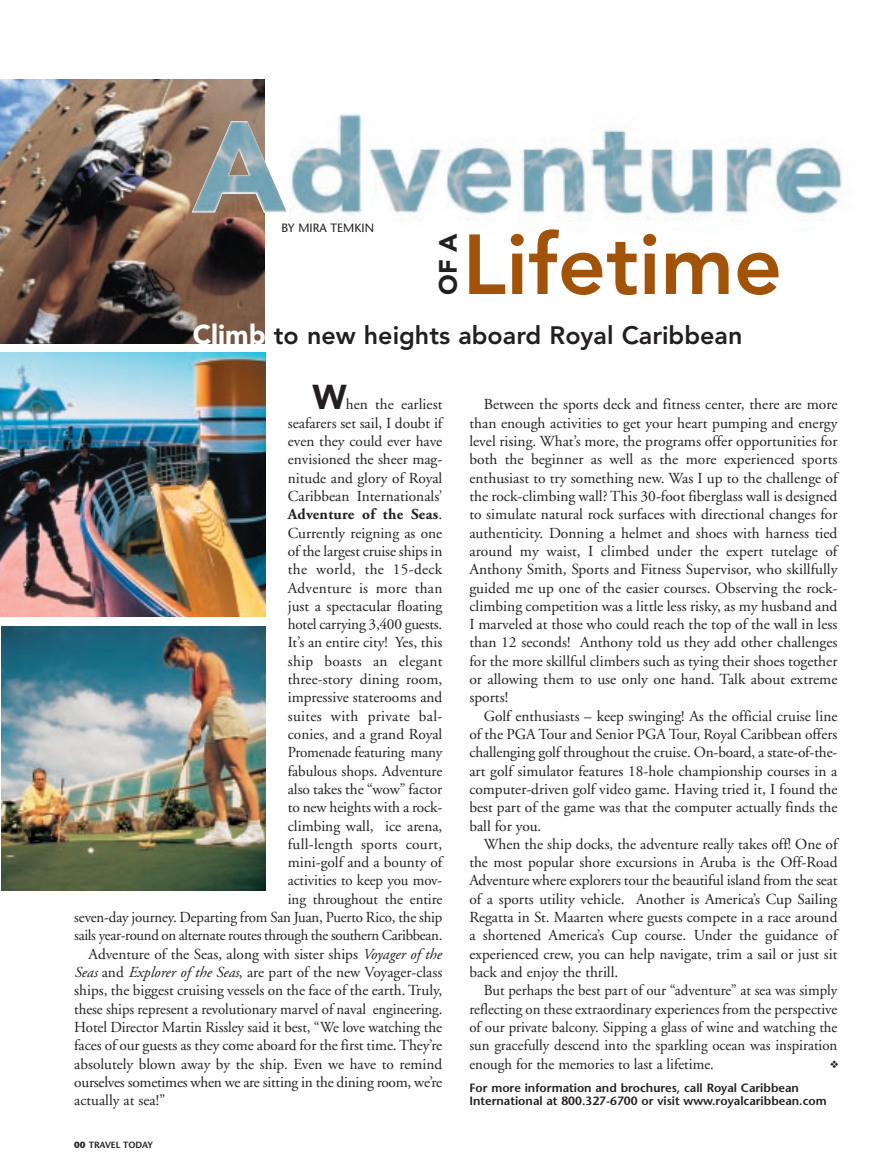
<style>
.page{position:relative;width:878px;height:1175px;background:#fff}
.page>*{position:absolute;margin:0;border:0;box-sizing:border-box;transform-origin:0 0}
.t1{font:800 84.15px "Avenir";color:#a15409}
.t2{font:900 34.2px "Avenir";color:#231f20}
.t3{font:800 25.05px "Avenir";color:#231f20}
.t4{font:900 24.9px "Avenir";color:#231f20}
.t5{font:15.3px/18.3px "Adobe Garamond";color:#231f20;text-align:justify}
.t6{font:15.3px "Adobe Garamond";letter-spacing:.02em;color:#231f20}
.t7{font:15.3px "Adobe Garamond";letter-spacing:-.02em;color:#231f20}
.t8{font:700 15.3px "Adobe Garamond";letter-spacing:.02em;color:#231f20}
.t9{font:600 12px/13.5px "Stone Sans";color:#231f20}
.t10{font:12px "Stone Sans";color:#231f20}
.t11{font:600 9px "Stone Sans";letter-spacing:-.005em;color:#231f20}
.s1{font-weight:900;font-size:27px;color:#fff}
.s2{font-weight:400}
.s3{font-style:italic}
.s4{font-weight:700}
</style>
<div class="page">
<img style="left:1px;top:80px;width:264px;height:264px">
<img style="left:1px;top:352px;width:264px;height:265px">
<img style="left:1px;top:626px;width:264px;height:264px">
<img style="left:290px;top:113px;width:552px;height:108px">
<svg style="left:192px;top:121px;width:95px;height:92px"></svg>
<img style="left:229px;top:150px;width:20px;height:25px">
<p class="t10" style="left:281px;top:223px;width:94px">BY MIRA TEMKIN</p>
<h3 class="t4" style="left:438px;top:295px;width:63px;rotate:-90deg">OF A</h3>
<h1 class="t1" style="left:462px;top:230px;width:321px">Lifetime</h1>
<h3 class="t3" style="left:193px;top:325px;width:551px"><span class="s1">Climb</span> to new heights aboard Royal Caribbean</h3>
<h2 class="t2" style="left:312px;top:383px;width:36px">W</h2>
<p class="t5" style="left:346px;top:397px;width:98px">hen the earliest</p>
<p class="t5" style="left:288px;top:415px;width:156px">seafarers set sail, I doubt if</p>
<p class="t5" style="left:288px;top:433px;width:156px">even they could ever have</p>
<p class="t5" style="left:288px;top:452px;width:156px">envisioned the sheer mag-</p>
<p class="t5" style="left:288px;top:470px;width:156px">nitude and glory of Royal</p>
<p class="t5" style="left:288px;top:488px;width:156px">Caribbean Internationals’</p>
<p class="t8" style="left:288px;top:508px;width:156px">Adventure of the Seas<span class="s2">.</span></p>
<p class="t5" style="left:288px;top:525px;width:156px">Currently reigning as one</p>
<p class="t5" style="left:288px;top:543px;width:156px">of the largest cruise ships in</p>
<p class="t6" style="left:288px;top:563px;width:156px">the world, the 15-deck</p>
<p class="t6" style="left:288px;top:581px;width:156px">Adventure is more than</p>
<p class="t5" style="left:288px;top:598px;width:156px">just a spectacular floating</p>
<p class="t5" style="left:288px;top:616px;width:156px">hotel carrying 3,400 guests.</p>
<p class="t5" style="left:288px;top:635px;width:156px">It’s an entire city! Yes, this</p>
<p class="t6" style="left:288px;top:654px;width:156px">ship boasts an elegant</p>
<p class="t5" style="left:288px;top:671px;width:156px">three-story dining room,</p>
<p class="t5" style="left:288px;top:689px;width:156px">impressive staterooms and</p>
<p class="t6" style="left:288px;top:709px;width:156px">suites with private bal-</p>
<p class="t5" style="left:288px;top:726px;width:156px">conies, and a grand Royal</p>
<p class="t5" style="left:288px;top:744px;width:156px">Promenade featuring many</p>
<p class="t5" style="left:288px;top:763px;width:156px">fabulous shops. Adventure</p>
<p class="t5" style="left:288px;top:781px;width:156px">also takes the “wow” factor</p>
<p class="t5" style="left:288px;top:799px;width:156px">to new heights with a rock-</p>
<p class="t5" style="left:288px;top:818px;width:156px">climbing wall, ice arena,</p>
<p class="t6" style="left:288px;top:837px;width:156px">full-length sports court,</p>
<p class="t5" style="left:288px;top:854px;width:156px">mini-golf and a bounty of</p>
<p class="t5" style="left:288px;top:872px;width:156px">activities to keep you mov-</p>
<p class="t5" style="left:288px;top:891px;width:156px">ing throughout the entire</p>
<p class="t5" style="left:74px;top:909px;width:369px">seven-day journey. Departing from San Juan, Puerto Rico, the ship</p>
<p class="t7" style="left:74px;top:929px;width:369px">sails year-round on alternate routes through the southern Caribbean.</p>
<p class="t5" style="left:89px;top:946px;width:354px">Adventure of the Seas, along with sister ships <span class="s3">Voyager of the</span></p>
<p class="t5" style="left:74px;top:964px;width:369px"><span class="s3">Seas</span> and <span class="s3">Explorer of the Seas</span>, are part of the new Voyager-class</p>
<p class="t5" style="left:74px;top:982px;width:369px">ships, the biggest cruising vessels on the face of the earth. Truly,</p>
<p class="t5" style="left:74px;top:1001px;width:369px">these ships represent a revolutionary marvel of naval engineering.</p>
<p class="t5" style="left:74px;top:1019px;width:369px">Hotel Director Martin Rissley said it best, “We love watching the</p>
<p class="t5" style="left:74px;top:1037px;width:369px">faces of our guests as they come aboard for the first time. They’re</p>
<p class="t5" style="left:74px;top:1055px;width:369px">absolutely blown away by the ship. Even we have to remind</p>
<p class="t5" style="left:74px;top:1074px;width:369px">ourselves sometimes when we are sitting in the dining room, we’re</p>
<p class="t5" style="left:74px;top:1092px;width:92px">actually at sea!”</p>
<p class="t5" style="left:469px;top:397px;width:369px;text-indent:14px">Between the sports deck and fitness center, there are more than enough activities to get your heart pumping and energy level rising. What’s more, the programs offer opportunities for both the beginner as well as the more experienced sports enthusiast to try something new. Was I up to the challenge of the rock-climbing wall? This 30-foot fiberglass wall is designed to simulate natural rock surfaces with directional changes for authenticity. Donning a helmet and shoes with harness tied around my waist, I climbed under the expert tutelage of Anthony Smith, Sports and Fitness Supervisor, who skillfully guided me up one of the easier courses. Observing the rock&shy;climbing competition was a little less risky, as my husband and I marveled at those who could reach the top of the wall in less than 12 seconds! Anthony told us they add other challenges for the more skillful climbers such as tying their shoes together or allowing them to use only one hand. Talk about extreme sports!</p>
<p class="t5" style="left:469px;top:708px;width:369px;text-indent:14px">Golf enthusiasts – keep swinging! As the official cruise line of the PGA Tour and Senior PGA Tour, Royal Caribbean offers challenging golf throughout the cruise. On-board, a state-of-the&shy;art golf simulator features 18-hole championship courses in a computer-driven golf video game. Having tried it, I found the best part of the game was that the computer actually finds the ball for you.</p>
<p class="t5" style="left:469px;top:836px;width:369px;text-indent:14px">When the ship docks, the adventure really takes off! One of the most popular shore excursions in Aruba is the Off-Road Adventure where explorers tour the beautiful island from the seat of a sports utility vehicle. Another is America’s Cup Sailing Regatta in St. Maarten where guests compete in a race around a shortened America’s Cup course. Under the guidance of experienced crew, you can help navigate, trim a sail or just sit back and enjoy the thrill.</p>
<p class="t5" style="left:469px;top:982px;width:369px;text-indent:14px">But perhaps the best part of our “adventure” at sea was simply reflecting on these extraordinary experiences from the perspective of our private balcony. Sipping a glass of wine and watching the sun gracefully descend into the sparkling ocean was inspiration enough for the memories to last a lifetime.</p>
<p class="t9" style="left:469px;top:1082px;width:359px">For more information and brochures, call Royal Caribbean<br>International at 800.327-6700 or visit www.royalcaribbean.com</p>
<p class="t11" style="left:74px;top:1141px;width:80px"><span class="s4">00</span> TRAVEL TODAY</p>
</div>
